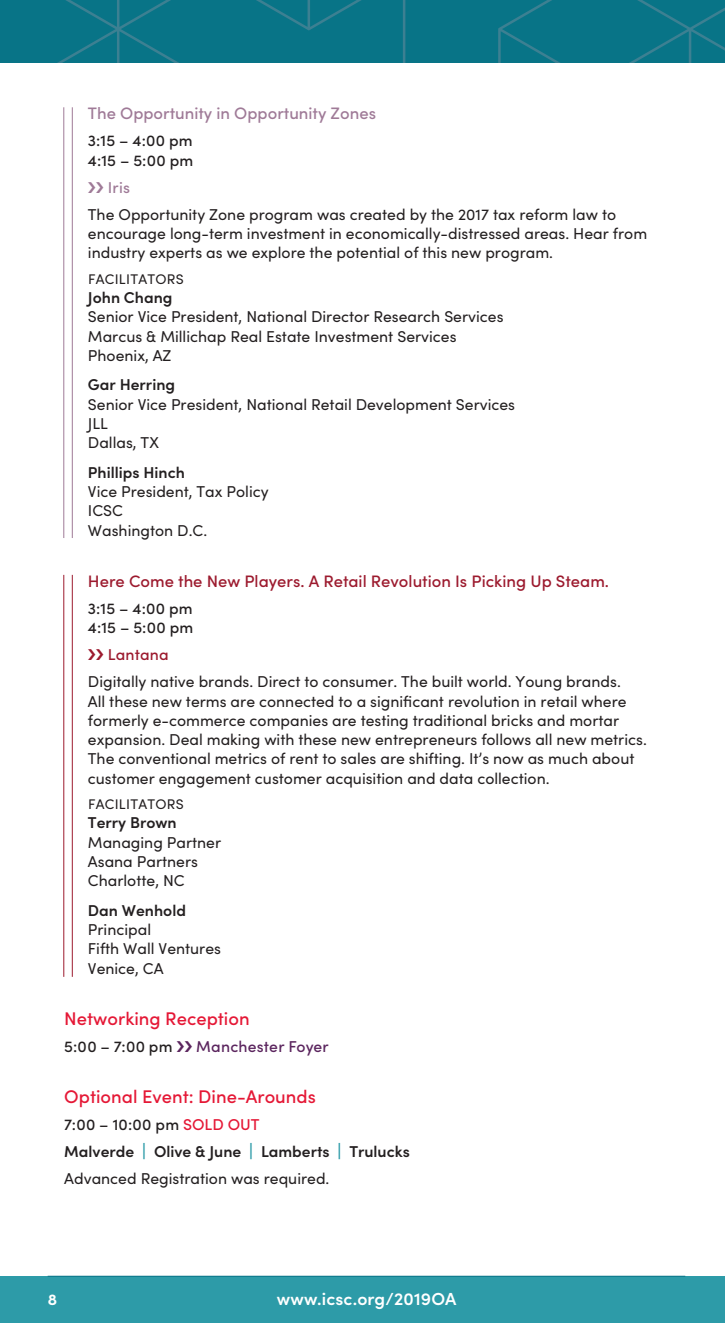
<style>
.page{position:relative;width:725px;height:1323px;background:#fff}
.page>*{position:absolute;margin:0;border:0;box-sizing:border-box;transform-origin:0 0}
.t1{font:500 18.38px "Sofia Pro";color:#e51836}
.t2{font:600 17.5px "Sofia Pro";letter-spacing:.01em;color:#fff}
.t3{font:500 16.62px "Sofia Pro";color:#9c1a2e}
.t4{font:500 16.62px "Sofia Pro";color:#9f7a97}
.t5{font:15.75px/19.2px "Sofia Pro";color:#231f20}
.t6{font:600 15.75px/27.1px "Sofia Pro";color:#231f20}
.t7{font:500 15.75px/19.2px "Sofia Pro";letter-spacing:.015em;color:#231f20}
.t8{font:500 15.75px "Sofia Pro";letter-spacing:.01em;color:#5b255e}
.t9{font:500 15.75px "Sofia Pro";letter-spacing:.01em;color:#9c1a2e}
.t10{font:500 15.75px "Sofia Pro";color:#9f7a97}
.t11{font:700 15.75px "Sofia Pro";color:#fff}
.t12{font:14px "Sofia Pro";letter-spacing:.02em;color:#231f20}
.s1{font-weight:500}
.s2{font-weight:500;color:#e51836}
.s3{font-weight:900;font-size:17.5px;color:#2d9ba8}
.s4{font-weight:400}
</style>
<div class="page">
<div style="left:0;top:1276px;width:724px;height:47px;background:#2d9ba8"></div>
<hr style="left:48px;top:1276px;width:637px;height:1px;background:#087487">
<div style="left:0;top:0;width:724px;height:63px;background:#087487"></div>
<svg style="left:57px;top:0;width:667px;height:63px"></svg>
<hr style="left:63px;top:107px;width:1px;height:431px;background:#9f7a97">
<hr style="left:72px;top:107px;width:1px;height:431px;background:#9f7a97">
<hr style="left:63px;top:575px;width:1px;height:402px;background:#9c1a2e">
<hr style="left:72px;top:575px;width:1px;height:402px;background:#9c1a2e">
<p class="t4" style="left:88px;top:101px;width:289px">The Opportunity in Opportunity Zones</p>
<p class="t7" style="left:88px;top:130px;width:107px">3:15 – 4:00 pm<br>4:15 – 5:00 pm</p>
<p class="t10" style="left:108px;top:176px;width:24px">Iris</p>
<p class="t5" style="left:88px;top:204px;width:560px">The Opportunity Zone program was created by the 2017 tax reform law to encourage long-term investment in economically-distressed areas. Hear from industry experts as we explore the potential of this new program.</p>
<p class="t12" style="left:88px;top:269px;width:97px">FACILITATORS</p>
<p class="t6" style="left:88px;top:283px;width:86px">John Chang</p>
<p class="t5" style="left:88px;top:306px;width:417px">Senior Vice President, National Director Research Services<br>Marcus &amp; Millichap Real Estate Investment Services<br>Phoenix, AZ</p>
<p class="t6" style="left:88px;top:370px;width:89px">Gar Herring</p>
<p class="t5" style="left:88px;top:394px;width:428px">Senior Vice President, National Retail Development Services<br>JLL<br>Dallas, TX</p>
<p class="t6" style="left:88px;top:458px;width:98px">Phillips Hinch</p>
<p class="t5" style="left:88px;top:481px;width:182px">Vice President, Tax Policy<br>ICSC<br>Washington D.C.</p>
<p class="t3" style="left:88px;top:569px;width:522px">Here Come the New Players. A Retail Revolution Is Picking Up Steam.</p>
<p class="t7" style="left:88px;top:598px;width:107px">3:15 – 4:00 pm<br>4:15 – 5:00 pm</p>
<p class="t9" style="left:108px;top:643px;width:62px">Lantana</p>
<p class="t5" style="left:88px;top:671px;width:560px">Digitally native brands. Direct to consumer. The built world. Young brands.<br>All these new terms are connected to a significant revolution in retail where formerly e-commerce companies are testing traditional bricks and mortar expansion. Deal making with these new entrepreneurs follows all new metrics.<br>The conventional metrics of rent to sales are shifting. It’s now as much about customer engagement customer acquisition and data collection.</p>
<p class="t12" style="left:88px;top:794px;width:97px">FACILITATORS</p>
<p class="t6" style="left:88px;top:808px;width:90px">Terry Brown</p>
<p class="t5" style="left:88px;top:832px;width:135px">Managing Partner<br>Asana Partners<br>Charlotte, NC</p>
<p class="t6" style="left:88px;top:896px;width:99px">Dan Wenhold</p>
<p class="t5" style="left:88px;top:919px;width:135px">Principal<br>Fifth Wall Ventures<br>Venice, CA</p>
<p class="t1" style="left:64px;top:1005px;width:187px">Networking Reception</p>
<p class="t7" style="left:64px;top:1036px;width:110px">5:00 – 7:00 pm</p>
<p class="t8" style="left:196px;top:1035px;width:134px">Manchester Foyer</p>
<p class="t1" style="left:64px;top:1083px;width:253px">Optional Event: Dine-Arounds</p>
<p class="t6" style="left:64px;top:1110px;width:347px"><span class="s1">7:00 – 10:00 pm</span> <span class="s2">SOLD OUT<br></span>Malverde <span class="s3">|</span> Olive &amp; June <span class="s3">|</span> Lamberts <span class="s3">|</span> Trulucks<br><span class="s4">Advanced Registration was required.</span></p>
<p class="t11" style="left:48px;top:1288px;width:11px">8</p>
<p class="t2" style="left:277px;top:1286px;width:181px">www.icsc.org/2019OA</p>
</div>
